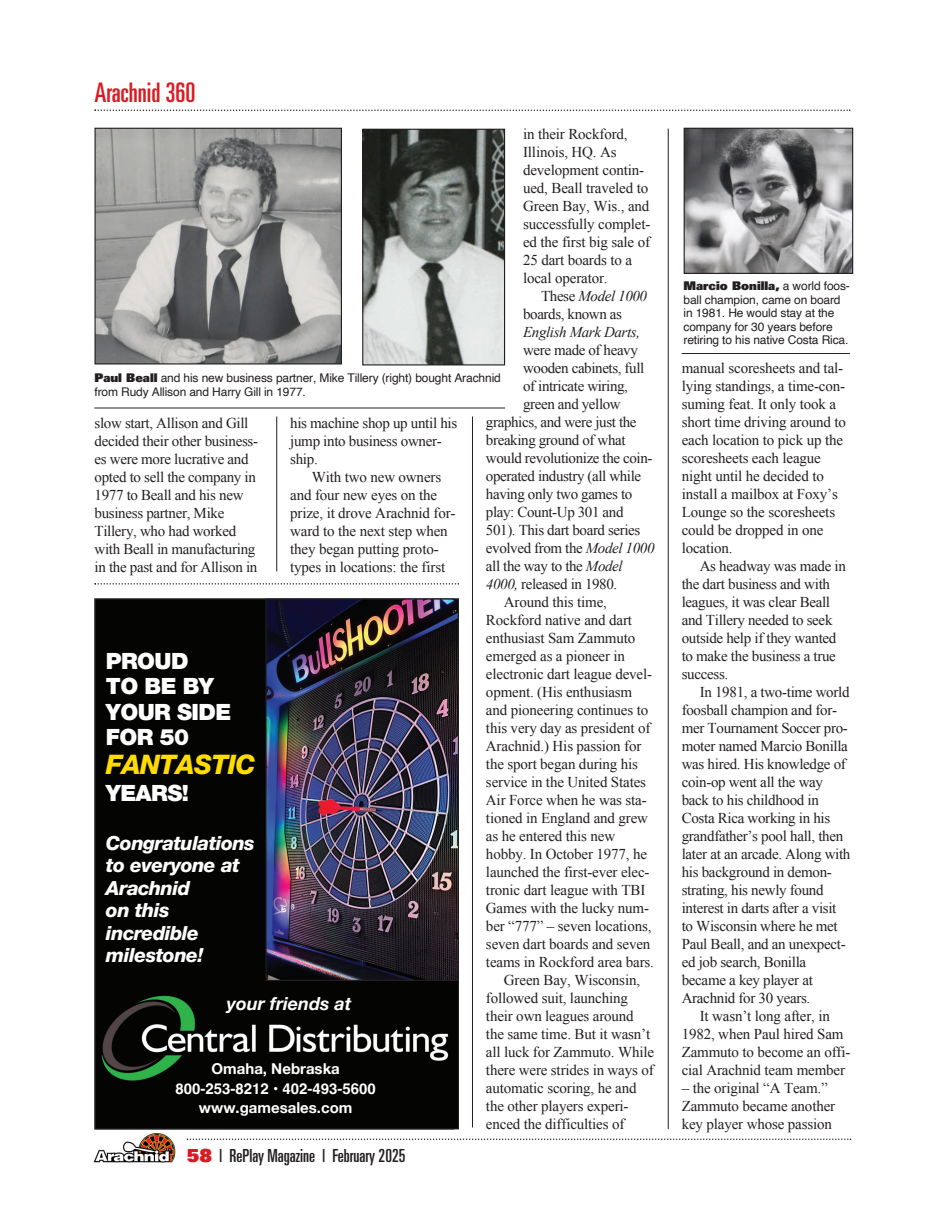
<style>
.page{position:relative;width:945px;height:1215px;background:#fff}
.page>*{position:absolute;margin:0;border:0;box-sizing:border-box;transform-origin:0 0}
.t1{font:ultra-condensed 27px "Univers";color:#d81c23}
.t2{font:italic 800 27px "Helvetica Neue LT Pro";letter-spacing:-.025em;color:#ffdc01}
.t3{font:900 22.5px/25.5px "Helvetica Neue LT Pro";letter-spacing:-.025em;color:#fff}
.t4{font:italic 800 19.5px/22.5px "Helvetica Neue LT Pro";letter-spacing:-.025em;color:#fff}
.t5{font:ultra-condensed 18px "Univers";color:#231f20}
.t6{font:italic 700 18px "Helvetica Neue";color:#fff}
.t7{font:15px/18px "Times New Roman";letter-spacing:-.01em;color:#231f20}
.t8{font:700 15px "Helvetica Neue";color:#fff}
.t9{font:700 15px "Helvetica";color:#fff}
.t10{font:italic 15px "Times New Roman";letter-spacing:-.025em;color:#231f20}
.t11{font:12px/13.5px "Helvetica";letter-spacing:-.01em;color:#231f20}
.t12{font:900 12px "Univers";color:#231f20}
.s1{font-style:italic}
.s2{font-family:"Univers";font-weight:900}
.s3{font-weight:900;font-stretch:normal;color:#d81c23}
.s4{font-family:"Helvetica";font-weight:400}
</style>
<div class="page">
<hr style="left:472px;top:417px;width:1px;height:711px;background:#231f20">
<hr style="left:276px;top:417px;width:1px;height:155px;background:#231f20">
<hr style="left:668px;top:129px;width:1px;height:1000px;background:#231f20">
<svg style="left:94px;top:110px;width:756px;height:1px"></svg>
<svg style="left:187px;top:1138px;width:664px;height:2px"></svg>
<img style="left:93px;top:1133px;width:83px;height:30px">
<div style="left:96px;top:600px;width:361px;height:527px;background:#040503"></div>
<img style="left:267px;top:600px;width:190px;height:379px">
<div style="left:265px;top:598px;width:194px;height:383px;border:1px solid #231f20"></div>
<img style="left:96px;top:130px;width:244px;height:232px">
<div style="left:94px;top:128px;width:248px;height:236px;border:1px solid #231f20"></div>
<img style="left:364px;top:131px;width:139px;height:232px">
<div style="left:362px;top:129px;width:143px;height:236px;border:1px solid #231f20"></div>
<img style="left:686px;top:130px;width:165px;height:142px">
<div style="left:684px;top:128px;width:169px;height:146px;border:1px solid #231f20"></div>
<hr style="left:94px;top:408px;width:411px;height:1px;background:#231f20">
<svg style="left:94px;top:583px;width:365px;height:2px"></svg>
<hr style="left:682px;top:353px;width:168px;height:1px;background:#231f20">
<h1 class="t1" style="left:94px;top:83px;width:103px">Arachnid 360</h1>
<p class="t7" style="left:523px;top:125px;width:129px">in their Rockford,<br>Illinois, HQ. As development contin&shy;ued, Beall traveled to<br>Green Bay, Wis., and successfully complet&shy;ed the first big sale of<br>25 dart boards to a local operator.</p>
<p class="t7" style="left:523px;top:287px;width:126px;text-indent:18px">These <span class="s1">Model 1000 </span>boards, known as</p>
<p class="t10" style="left:523px;top:324px;width:118px">English Mark Darts,</p>
<p class="t7" style="left:523px;top:341px;width:116px">were made of heavy</p>
<p class="t7" style="left:523px;top:359px;width:123px">wooden cabinets, full</p>
<p class="t7" style="left:523px;top:377px;width:106px">of intricate wiring,</p>
<p class="t7" style="left:523px;top:395px;width:99px">green and yellow</p>
<p class="t7" style="left:486px;top:413px;width:152px">graphics, and were just the</p>
<p class="t7" style="left:486px;top:431px;width:141px">breaking ground of what</p>
<p class="t7" style="left:486px;top:449px;width:168px">would revolutionize the coin-</p>
<p class="t7" style="left:486px;top:467px;width:157px">operated industry (all while</p>
<p class="t7" style="left:486px;top:485px;width:148px">having only two games to</p>
<p class="t7" style="left:486px;top:503px;width:139px">play: Count-Up 301 and</p>
<p class="t7" style="left:486px;top:521px;width:156px">501). This dart board series</p>
<p class="t7" style="left:486px;top:539px;width:170px">evolved from the <span class="s1">Model 1000</span></p>
<p class="t7" style="left:486px;top:557px;width:138px">all the way to the <span class="s1">Model</span></p>
<p class="t7" style="left:486px;top:575px;width:133px"><span class="s1">4000,</span> released in 1980.</p>
<p class="t7" style="left:504px;top:593px;width:105px">Around this time,</p>
<p class="t7" style="left:486px;top:611px;width:148px">Rockford native and dart</p>
<p class="t7" style="left:486px;top:629px;width:151px">enthusiast Sam Zammuto</p>
<p class="t7" style="left:486px;top:647px;width:141px">emerged as a pioneer in</p>
<p class="t7" style="left:486px;top:665px;width:168px">electronic dart league devel-</p>
<p class="t7" style="left:486px;top:683px;width:148px">opment. (His enthusiasm</p>
<p class="t7" style="left:486px;top:701px;width:164px">and pioneering continues to</p>
<p class="t7" style="left:486px;top:719px;width:166px">this very day as president of</p>
<p class="t7" style="left:486px;top:737px;width:157px">Arachnid.) His passion for</p>
<p class="t7" style="left:486px;top:755px;width:154px">the sport began during his</p>
<p class="t7" style="left:486px;top:773px;width:162px">service in the United States</p>
<p class="t7" style="left:486px;top:791px;width:162px">Air Force when he was sta-</p>
<p class="t7" style="left:486px;top:809px;width:164px">tioned in England and grew</p>
<p class="t7" style="left:486px;top:827px;width:131px">as he entered this new</p>
<p class="t7" style="left:486px;top:845px;width:163px">hobby. In October 1977, he</p>
<p class="t7" style="left:486px;top:863px;width:165px">launched the first-ever elec-</p>
<p class="t7" style="left:486px;top:881px;width:161px">tronic dart league with TBI</p>
<p class="t7" style="left:486px;top:899px;width:165px">Games with the lucky num-</p>
<p class="t7" style="left:486px;top:917px;width:167px">ber “777” – seven locations,</p>
<p class="t7" style="left:486px;top:935px;width:166px">seven dart boards and seven</p>
<p class="t7" style="left:486px;top:953px;width:169px">teams in Rockford area bars.</p>
<p class="t7" style="left:504px;top:971px;width:138px">Green Bay, Wisconsin,</p>
<p class="t7" style="left:486px;top:989px;width:143px">followed suit, launching</p>
<p class="t7" style="left:486px;top:1007px;width:149px">their own leagues around</p>
<p class="t7" style="left:486px;top:1025px;width:166px">the same time. But it wasn’t</p>
<p class="t7" style="left:486px;top:1043px;width:170px">all luck for Zammuto. While</p>
<p class="t7" style="left:486px;top:1061px;width:169px">there were strides in ways of</p>
<p class="t7" style="left:486px;top:1079px;width:152px">automatic scoring, he and</p>
<p class="t7" style="left:486px;top:1097px;width:144px">the other players experi-</p>
<p class="t7" style="left:486px;top:1115px;width:140px">enced the difficulties of</p>
<p class="t11" style="left:94px;top:372px;width:408px"><span class="s2">Paul Beall</span> and his new business partner, Mike Tillery (right) bought Arachnid from Rudy Allison and Harry Gill in 1977.</p>
<p class="t7" style="left:94px;top:414px;width:165px">slow start, Allison and Gill decided their other business&shy;es were more lucrative and opted to sell the company in<br>1977 to Beall and his new business partner, Mike<br>Tillery, who had worked with Beall in manufacturing in the past and for Allison in</p>
<p class="t7" style="left:290px;top:414px;width:169px">his machine shop up until his jump into business owner&shy;ship.</p>
<p class="t7" style="left:290px;top:468px;width:167px;text-indent:22px">With two new owners and four new eyes on the prize, it drove Arachnid for&shy;ward to the next step when they began putting proto&shy;types in locations: the first</p>
<h2 class="t3" style="left:106px;top:648px;width:127px">PROUD<br>TO BE BY<br>YOUR SIDE<br>FOR 50</h2>
<h1 class="t2" style="left:106px;top:755px;width:151px">FANTASTIC</h1>
<h2 class="t3" style="left:106px;top:780px;width:84px">YEARS!</h2>
<h3 class="t4" style="left:106px;top:833px;width:150px">Congratulations to everyone at<br>Arachnid<br>on this incredible milestone!</h3>
<p class="t6" style="left:227px;top:992px;width:126px">your friends at</p>
<p class="t8" style="left:212px;top:1060px;width:130px">Omaha, Nebraska</p>
<p class="t9" style="left:176px;top:1083px;width:202px">800-253-8212 • 402-493-5600</p>
<p class="t8" style="left:199px;top:1099px;width:155px">www.gamesales.com</p>
<p class="t5" style="left:187px;top:1149px;width:220px"><span class="s3">58</span> | RePlay Magazine | February 2025</p>
<p class="t12" style="left:684px;top:281px;width:168px">Marcio Bonilla, <span class="s4">a world foos-</span></p>
<p class="t11" style="left:684px;top:294px;width:166px">ball champion, came on board in 1981. He would stay at the company for 30 years before retiring to his native Costa Rica.</p>
<p class="t7" style="left:682px;top:358px;width:166px">manual scoresheets and tal&shy;lying standings, a time-con&shy;suming feat. It only took a short time driving around to each location to pick up the scoresheets each league night until he decided to install a mailbox at Foxy’s<br>Lounge so the scoresheets could be dropped in one location.</p>
<p class="t7" style="left:682px;top:556px;width:166px;text-indent:18px">As headway was made in the dart business and with leagues, it was clear Beall and Tillery needed to seek outside help if they wanted to make the business a true success.</p>
<p class="t7" style="left:682px;top:682px;width:170px;text-indent:18px">In 1981, a two-time world foosball champion and for&shy;mer Tournament Soccer pro&shy;moter named Marcio Bonilla was hired. His knowledge of coin-op went all the way back to his childhood in<br>Costa Rica working in his grandfather’s pool hall, then later at an arcade. Along with his background in demon&shy;strating, his newly found interest in darts after a visit to Wisconsin where he met<br>Paul Beall, and an unexpect&shy;ed job search, Bonilla became a key player at<br>Arachnid for 30 years.</p>
<p class="t7" style="left:682px;top:1006px;width:170px;text-align:center">It wasn’t long after, in<br>1982, when Paul hired Sam<br>Zammuto to become an offi&shy;cial Arachnid team member</p>
<p class="t7" style="left:682px;top:1078px;width:155px">– the original “A Team.”<br>Zammuto became another key player whose passion</p>
</div>
